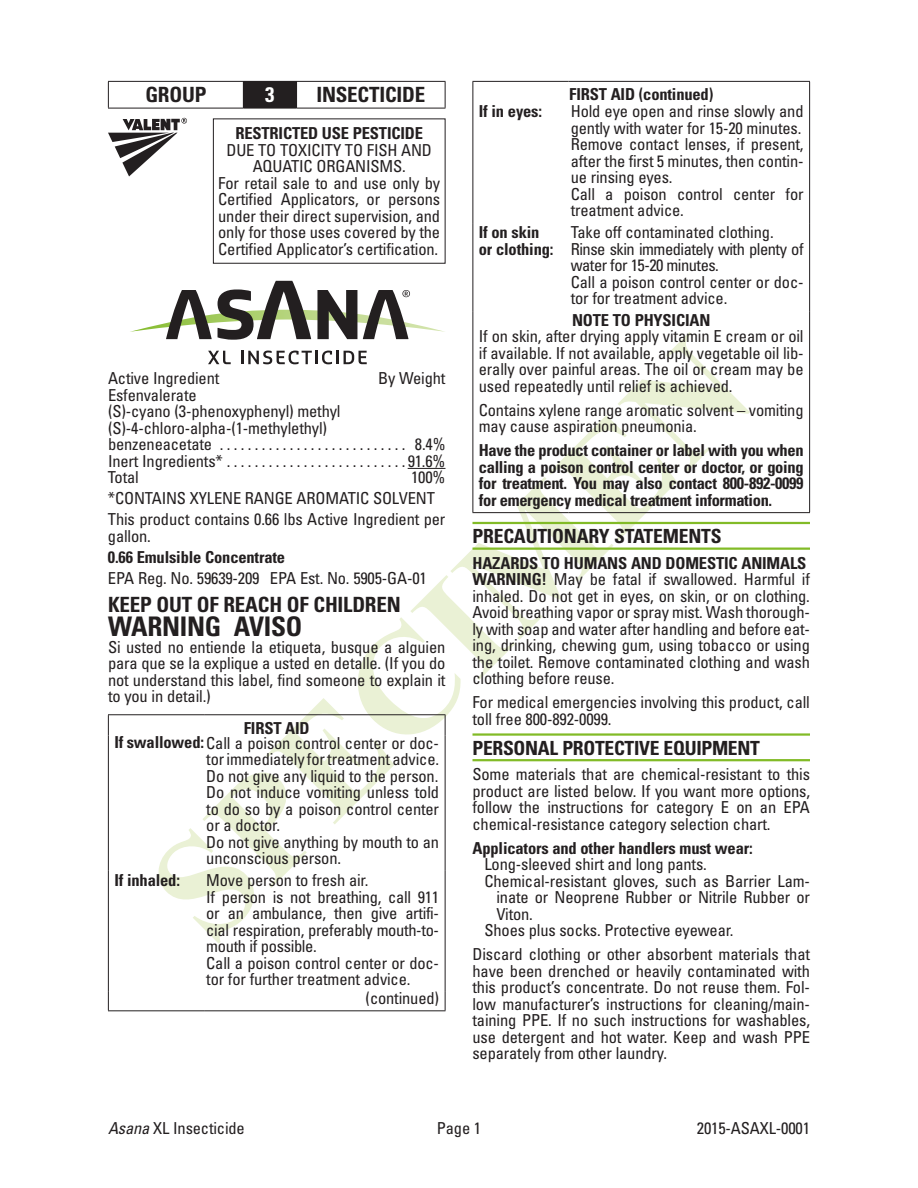
<style>
.page{position:relative;width:918px;height:1188px;background:#fff}
.page>*{position:absolute;margin:0;border:0;box-sizing:border-box;transform-origin:0 0}
.t1{font:700 condensed 27px "Univers";letter-spacing:-.01em;color:#231f20}
.t2{font:700 condensed 21px "Univers";letter-spacing:-.01em;color:#231f20}
.t3{font:700 condensed 21px "Univers";color:#fff}
.t4{font:700 condensed 19.5px "Univers";letter-spacing:-.015em;color:#231f20}
.t5{font:condensed 16.5px/16.5px "Univers";letter-spacing:-.01em;color:#231f20}
.t6{font:700 condensed 16.5px/16.5px "Univers";letter-spacing:-.01em;color:#231f20}
.s1{font-weight:700}
.s2{font-style:italic}
</style>
<div class="page">
<svg style="left:155px;top:332px;width:595px;height:612px"></svg>
<hr style="left:472px;top:522px;width:338px;height:2px;background:#82bb27">
<hr style="left:472px;top:548px;width:338px;height:2px;background:#82bb27">
<hr style="left:472px;top:733px;width:338px;height:3px;background:#82bb27">
<hr style="left:472px;top:759px;width:338px;height:2px;background:#82bb27">
<hr style="left:472px;top:81px;width:97px;height:1px;background:#231f20">
<svg style="left:472px;top:82px;width:1px;height:20px"></svg>
<hr style="left:569px;top:81px;width:241px;height:1px;background:#231f20">
<svg style="left:809px;top:82px;width:1px;height:20px"></svg>
<hr style="left:472px;top:102px;width:1px;height:121px;background:#231f20">
<hr style="left:809px;top:102px;width:1px;height:121px;background:#231f20">
<hr style="left:472px;top:223px;width:1px;height:88px;background:#231f20">
<hr style="left:809px;top:223px;width:1px;height:88px;background:#231f20">
<hr style="left:472px;top:311px;width:1px;height:201px;background:#231f20">
<hr style="left:809px;top:311px;width:1px;height:201px;background:#231f20">
<hr style="left:472px;top:512px;width:97px;height:1px;background:#231f20">
<hr style="left:569px;top:512px;width:241px;height:1px;background:#231f20">
<hr style="left:408px;top:468px;width:37px;height:1px;background:#231f20">
<svg style="left:108px;top:992px;width:1px;height:18px"></svg>
<svg style="left:445px;top:992px;width:1px;height:18px"></svg>
<hr style="left:108px;top:1010px;width:96px;height:1px;background:#231f20">
<hr style="left:204px;top:1010px;width:242px;height:1px;background:#231f20">
<hr style="left:108px;top:735px;width:1px;height:136px;background:#231f20">
<hr style="left:445px;top:735px;width:1px;height:136px;background:#231f20">
<hr style="left:108px;top:871px;width:1px;height:121px;background:#231f20">
<hr style="left:445px;top:871px;width:1px;height:121px;background:#231f20">
<hr style="left:108px;top:714px;width:96px;height:1px;background:#231f20">
<svg style="left:108px;top:715px;width:1px;height:20px"></svg>
<hr style="left:204px;top:714px;width:242px;height:1px;background:#231f20">
<svg style="left:445px;top:715px;width:1px;height:20px"></svg>
<svg style="left:108px;top:118px;width:79px;height:58px"></svg>
<div style="left:243px;top:81px;width:54px;height:27px;background:#231f20"></div>
<hr style="left:108px;top:81px;width:135px;height:1px;background:#231f20">
<svg style="left:108px;top:82px;width:1px;height:26px"></svg>
<hr style="left:297px;top:81px;width:148px;height:1px;background:#231f20">
<svg style="left:445px;top:82px;width:1px;height:26px"></svg>
<hr style="left:108px;top:108px;width:135px;height:1px;background:#231f20">
<hr style="left:243px;top:108px;width:54px;height:1px;background:#231f20">
<hr style="left:297px;top:108px;width:148px;height:1px;background:#231f20">
<svg style="left:208px;top:351px;width:23px;height:13px"></svg>
<svg style="left:241px;top:351px;width:126px;height:13px"></svg>
<svg style="left:130px;top:281px;width:316px;height:59px"></svg>
<div style="left:213px;top:118px;width:233px;height:146px;border:1px solid #231f20"></div>
<p class="t2" style="left:145px;top:82px;width:63px">GROUP</p>
<p class="t3" style="left:265px;top:82px;width:11px">3</p>
<p class="t2" style="left:316px;top:82px;width:110px">INSECTICIDE</p>
<p class="t6" style="left:235px;top:125px;width:189px">RESTRICTED USE PESTICIDE</p>
<p class="t5" style="left:218px;top:141px;width:224px;text-align:center">DUE TO TOXICITY TO FISH AND<br>AQUATIC ORGANISMS.<br>For retail sale to and use only by<br>Certified Applicators, or persons under their direct supervision, and only for those uses covered by the<br>Certified Applicator’s certification.</p>
<p class="t5" style="left:108px;top:370px;width:113px">Active Ingredient</p>
<p class="t5" style="left:378px;top:370px;width:69px">By Weight</p>
<p class="t5" style="left:108px;top:386px;width:234px">Esfenvalerate<br>(S)-cyano (3-phenoxyphenyl) methyl (S)-4-chloro-alpha-(1-methylethyl) benzeneacetate</p>
<p class="t5" style="left:415px;top:436px;width:32px">8.4%</p>
<p class="t5" style="left:108px;top:452px;width:116px">Inert Ingredients*</p>
<p class="t5" style="left:408px;top:452px;width:39px">91.6%</p>
<p class="t5" style="left:108px;top:469px;width:32px">Total</p>
<p class="t5" style="left:108px;top:467px;width:339px;line-height:21px;text-indent:303px">100% *CONTAINS XYLENE RANGE AROMATIC SOLVENT<br>This product contains 0.66 lbs Active Ingredient per</p>
<p class="t5" style="left:108px;top:527px;width:44px">gallon.</p>
<p class="t6" style="left:108px;top:549px;width:179px">0.66 Emulsible Concentrate</p>
<p class="t5" style="left:108px;top:569px;width:320px">EPA Reg. No. 59639-209 EPA Est. No. 5905-GA-01</p>
<p class="t2" style="left:108px;top:592px;width:294px">KEEP OUT OF REACH OF CHILDREN</p>
<h1 class="t1" style="left:108px;top:610px;width:196px">WARNING AVISO</h1>
<p class="t5" style="left:108px;top:638px;width:339px;text-align:justify">Si usted no entiende la etiqueta, busque a alguien para que se la explique a usted en detalle. (If you do not understand this label, find someone to explain it to you in detail.)</p>
<p class="t5" style="left:114px;top:720px;width:326px;line-height:14.7px;text-align:center"><span class="s1">FIRST AID<br>If swallowed:</span>Call a poison control center or doc-</p>
<p class="t5" style="left:206px;top:751px;width:234px">tor immediately for treatment advice.<br>Do not give any liquid to the person.<br>Do not induce vomiting unless told to do so by a poison control center or a doctor.<br>Do not give anything by mouth to an unconscious person.</p>
<p class="t6" style="left:114px;top:872px;width:67px">If inhaled:</p>
<p class="t5" style="left:206px;top:872px;width:234px">Move person to fresh air.<br>If person is not breathing, call 911 or an ambulance, then give artifi&shy;cial respiration, preferably mouth-to&shy;mouth if possible.<br>Call a poison control center or doc&shy;tor for further treatment advice.</p>
<p class="t5" style="left:366px;top:990px;width:75px">(continued)</p>
<p class="t6" style="left:569px;top:86px;width:146px">FIRST AID (continued)</p>
<p class="t6" style="left:479px;top:103px;width:65px">If in eyes:</p>
<p class="t5" style="left:571px;top:103px;width:234px">Hold eye open and rinse slowly and gently with water for 15-20 minutes.<br>Remove contact lenses, if present, after the first 5 minutes, then contin&shy;ue rinsing eyes.<br>Call a poison control center for treatment advice.</p>
<p class="t6" style="left:479px;top:224px;width:76px">If on skin or clothing:</p>
<p class="t5" style="left:571px;top:224px;width:234px">Take off contaminated clothing.<br>Rinse skin immediately with plenty of water for 15-20 minutes.<br>Call a poison control center or doc&shy;tor for treatment advice.</p>
<p class="t6" style="left:572px;top:312px;width:140px">NOTE TO PHYSICIAN</p>
<p class="t5" style="left:479px;top:328px;width:326px;text-align:justify">If on skin, after drying apply vitamin E cream or oil if available. If not available, apply vegetable oil lib&shy;erally over painful areas. The oil or cream may be used repeatedly until relief is achieved.</p>
<p class="t5" style="left:479px;top:401px;width:326px">Contains xylene range aromatic solvent – vomiting may cause aspiration pneumonia.</p>
<p class="t6" style="left:479px;top:442px;width:326px;text-align:justify">Have the product container or label with you when calling a poison control center or doctor, or going for treatment. You may also contact 800-892-0099 for emergency medical treatment information.</p>
<p class="t4" style="left:472px;top:524px;width:251px">PRECAUTIONARY STATEMENTS</p>
<p class="t5" style="left:472px;top:554px;width:339px"><span class="s1">HAZARDS TO HUMANS AND DOMESTIC ANIMALS WARNING!</span> May be fatal if swallowed. Harmful if inhaled. Do not get in eyes, on skin, or on clothing.<br>Avoid breathing vapor or spray mist. Wash thorough&shy;ly with soap and water after handling and before eat&shy;ing, drinking, chewing gum, using tobacco or using the toilet. Remove contaminated clothing and wash clothing before reuse.</p>
<p class="t5" style="left:472px;top:694px;width:339px">For medical emergencies involving this product, call toll free 800-892-0099.</p>
<p class="t4" style="left:472px;top:736px;width:289px">PERSONAL PROTECTIVE EQUIPMENT</p>
<p class="t5" style="left:472px;top:766px;width:339px;text-align:justify">Some materials that are chemical-resistant to this product are listed below. If you want more options, follow the instructions for category E on an EPA chemical-resistance category selection chart.</p>
<p class="t6" style="left:472px;top:839px;width:282px">Applicators and other handlers must wear:</p>
<p class="t5" style="left:484px;top:856px;width:224px">Long-sleeved shirt and long pants.</p>
<p class="t5" style="left:484px;top:872px;width:327px">Chemical-resistant gloves, such as Barrier Lam-</p>
<p class="t5" style="left:496px;top:889px;width:315px">inate or Neoprene Rubber or Nitrile Rubber or</p>
<p class="t5" style="left:496px;top:905px;width:38px">Viton.</p>
<p class="t5" style="left:484px;top:922px;width:251px">Shoes plus socks. Protective eyewear.</p>
<p class="t5" style="left:472px;top:946px;width:339px;text-align:justify">Discard clothing or other absorbent materials that have been drenched or heavily contaminated with this product’s concentrate. Do not reuse them. Fol&shy;low manufacturer’s instructions for cleaning/main&shy;taining PPE. If no such instructions for washables, use detergent and hot water. Keep and wash PPE separately from other laundry.</p>
<p class="t5" style="left:108px;top:1120px;width:138px"><span class="s2">Asana</span> XL Insecticide</p>
<p class="t5" style="left:437px;top:1120px;width:46px">Page 1</p>
<p class="t5" style="left:697px;top:1120px;width:115px">2015-ASAXL-0001</p>
</div>
